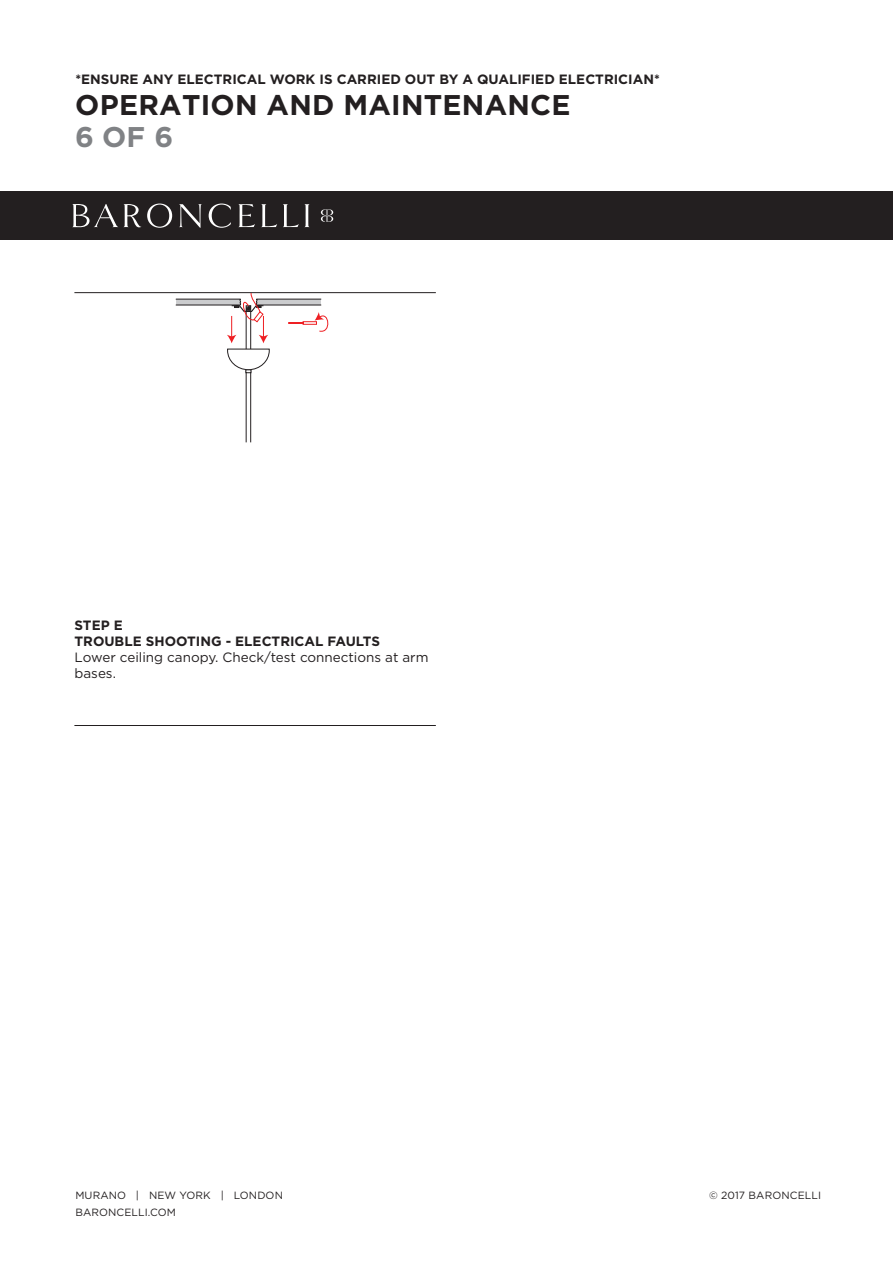
<style>
.page{position:relative;width:893px;height:1263px;background:#fff}
.page>*{position:absolute;margin:0;border:0;box-sizing:border-box;transform-origin:0 0}
.t1{font:700 28.5px "Gotham";letter-spacing:.01em;color:#231f20}
.t2{font:700 28.5px "Gotham";color:#808285}
.t3{font:700 13.5px/16.2px "Gotham";color:#231f20}
.t4{font:13.5px/16.2px "Gotham";color:#231f20}
.t5{font:10.5px/16.5px "Gotham";letter-spacing:.01em;color:#231f20}
</style>
<div class="page">
<div style="left:0;top:191px;width:893px;height:49px;background:#231f20"></div>
<svg style="left:72px;top:204px;width:261px;height:24px"></svg>
<hr style="left:74px;top:725px;width:362px;height:1px;background:#231f20">
<hr style="left:74px;top:292px;width:362px;height:1px;background:#231f20">
<svg style="left:246px;top:343px;width:5px;height:100px"></svg>
<svg style="left:227px;top:349px;width:43px;height:24px"></svg>
<svg style="left:175px;top:292px;width:157px;height:51px"></svg>
<p class="t3" style="left:75px;top:71px;width:586px">*ENSURE ANY ELECTRICAL WORK IS CARRIED OUT BY A QUALIFIED ELECTRICIAN*</p>
<h1 class="t1" style="left:75px;top:88px;width:497px">OPERATION AND MAINTENANCE</h1>
<h1 class="t2" style="left:75px;top:119px;width:100px">6 OF 6</h1>
<p class="t3" style="left:75px;top:617px;width:307px">STEP E<br>TROUBLE SHOOTING - ELECTRICAL FAULTS</p>
<p class="t4" style="left:75px;top:649px;width:356px">Lower ceiling canopy. Check/test connections at arm bases.</p>
<p class="t5" style="left:75px;top:1187px;width:209px">MURANO | NEW YORK | LONDON<br>BARONCELLI.COM</p>
<p class="t5" style="left:709px;top:1187px;width:113px">© 2017 BARONCELLI</p>
</div>
